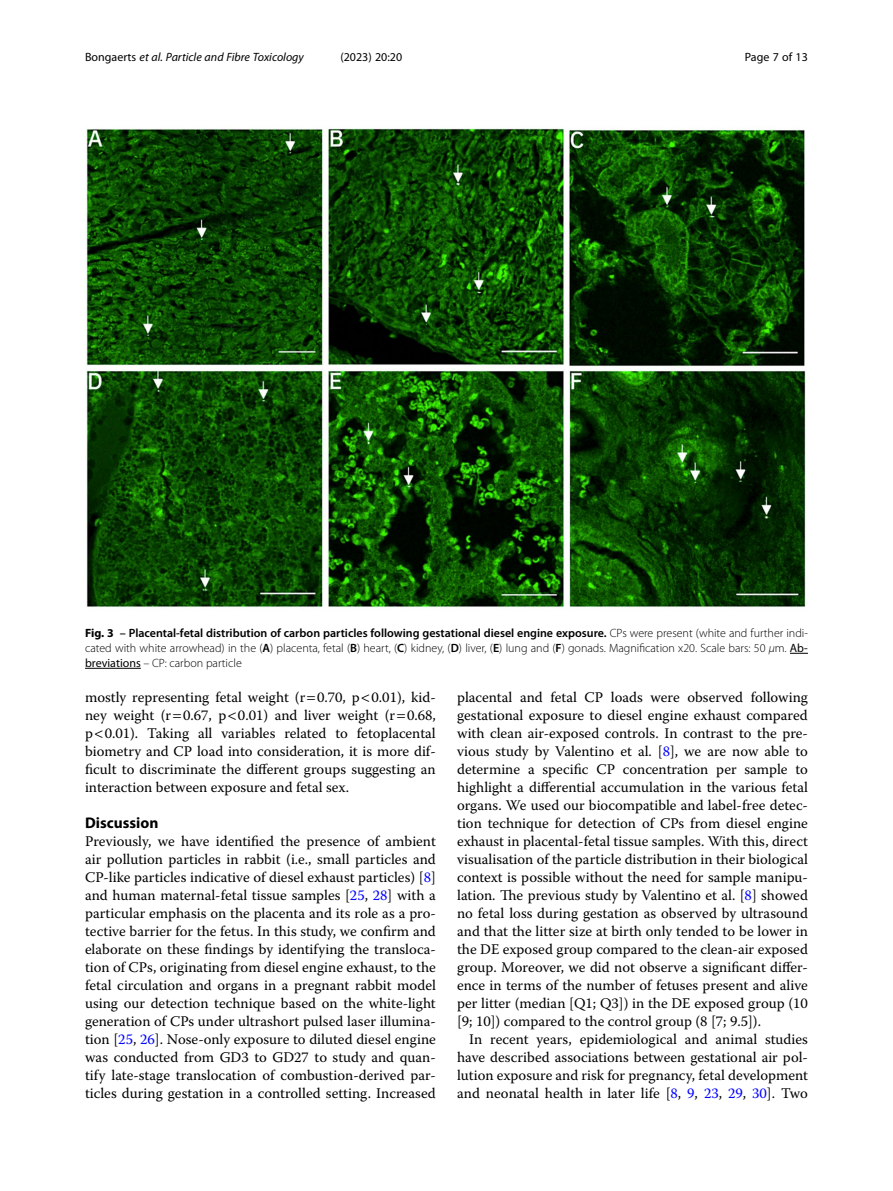
<style>
.page{position:relative;width:893px;height:1191px;background:#fff}
.page>*{position:absolute;margin:0;border:0;box-sizing:border-box;transform-origin:0 0}
.Head_1{font:700 15.45px "Myriad Pro";color:#000}
.Body_Text{font:14.7px/18px "Warnock Pro";color:#000;text-align:justify}
.Body_Text_Indent{font:14.7px/18px "Warnock Pro";color:#000;text-align:justify}
.Figure_Caption{font:300 12px/15px "Myriad Pro";color:#000;text-align:justify}
.t1{font:italic 12px "Myriad Pro";color:#000}
.t2{font:12px "Myriad Pro";color:#000}
.s1{font-style:normal}
.s2{font-weight:700}
.s3{font-weight:600}
.s4{font-style:italic}
.s5{font-weight:400}
.s6{color:#00f}
</style>
<div class="page">
<img style="left:85px;top:128px;width:721px;height:480px">
<svg style="left:790px;top:653px;width:18px;height:1px"></svg>
<hr style="left:85px;top:668px;width:56px;height:1px;background:#000">
<p class="t1" style="left:85px;top:50px;width:220px"><span class="s1">Bongaerts</span> et al. Particle and Fibre Toxicology</p>
<p class="t2" style="left:340px;top:50px;width:63px">(2023) 20:20</p>
<p class="t2" style="left:745px;top:50px;width:65px">Page 7 of 13</p>
<p class="Figure_Caption" style="left:85px;top:626px;width:724px"><span class="s2">Fig. 3</span> <span class="s3">– Placental-fetal distribution of carbon particles following gestational diesel engine exposure.</span> CPs were present (white and further indi&shy;cated with white arrowhead) in the (<span class="s3">A</span>) placenta, fetal (<span class="s3">B</span>) heart, (<span class="s3">C</span>) kidney, (<span class="s3">D</span>) liver, (<span class="s3">E</span>) lung and (<span class="s3">F</span>) gonads. Magnification x20. Scale bars: 50 <span class="s4">µ</span>m. <span class="s5">Ab&shy;breviations</span> – CP: carbon particle</p>
<p class="Body_Text_Indent" style="left:85px;top:688px;width:352px">mostly representing fetal weight (r 0.70, p 0.01), kid&shy;ney weight (r 0.67, p 0.01) and liver weight (r 0.68, p 0.01). Taking all variables related to fetoplacental biometry and CP load into consideration, it is more dif&shy;ficult to discriminate the different groups suggesting an interaction between exposure and fetal sex.</p>
<p class="Head_1" style="left:85px;top:813px;width:75px">Discussion</p>
<p class="Body_Text" style="left:85px;top:832px;width:352px">Previously, we have identified the presence of ambient air pollution particles in rabbit (i.e., small particles and CP-like particles indicative of diesel exhaust particles) [<span class="s6">8</span>] and human maternal-fetal tissue samples [<span class="s6">25</span>, <span class="s6">28</span>] with a particular emphasis on the placenta and its role as a pro&shy;tective barrier for the fetus. In this study, we confirm and elaborate on these findings by identifying the transloca&shy;tion of CPs, originating from diesel engine exhaust, to the fetal circulation and organs in a pregnant rabbit model using our detection technique based on the white-light generation of CPs under ultrashort pulsed laser illumina&shy;tion [<span class="s6">25</span>, <span class="s6">26</span>]. Nose-only exposure to diluted diesel engine was conducted from GD3 to GD27 to study and quan&shy;tify late-stage translocation of combustion-derived par&shy;ticles during gestation in a controlled setting. Increased</p>
<p class="Body_Text" style="left:457px;top:688px;width:352px">placental and fetal CP loads were observed following gestational exposure to diesel engine exhaust compared with clean air-exposed controls. In contrast to the pre&shy;vious study by Valentino et al. [<span class="s6">8</span>], we are now able to determine a specific CP concentration per sample to highlight a differential accumulation in the various fetal organs. We used our biocompatible and label-free detec&shy;tion technique for detection of CPs from diesel engine exhaust in placental-fetal tissue samples. With this, direct visualisation of the particle distribution in their biological context is possible without the need for sample manipu&shy;lation. The previous study by Valentino et al. [<span class="s6">8</span>] showed no fetal loss during gestation as observed by ultrasound and that the litter size at birth only tended to be lower in the DE exposed group compared to the clean-air exposed group. Moreover, we did not observe a significant differ&shy;ence in terms of the number of fetuses present and alive per litter (median [Q1; Q3]) in the DE exposed group (10 [9; 10]) compared to the control group (8 [7; 9.5]).</p>
<p class="Body_Text_Indent" style="left:457px;top:1030px;width:352px;text-indent:12px">In recent years, epidemiological and animal studies have described associations between gestational air pol&shy;lution exposure and risk for pregnancy, fetal development and neonatal health in later life [<span class="s6">8</span>, <span class="s6">9</span>, <span class="s6">23</span>, <span class="s6">29</span>, <span class="s6">30</span>]. Two</p>
</div>
